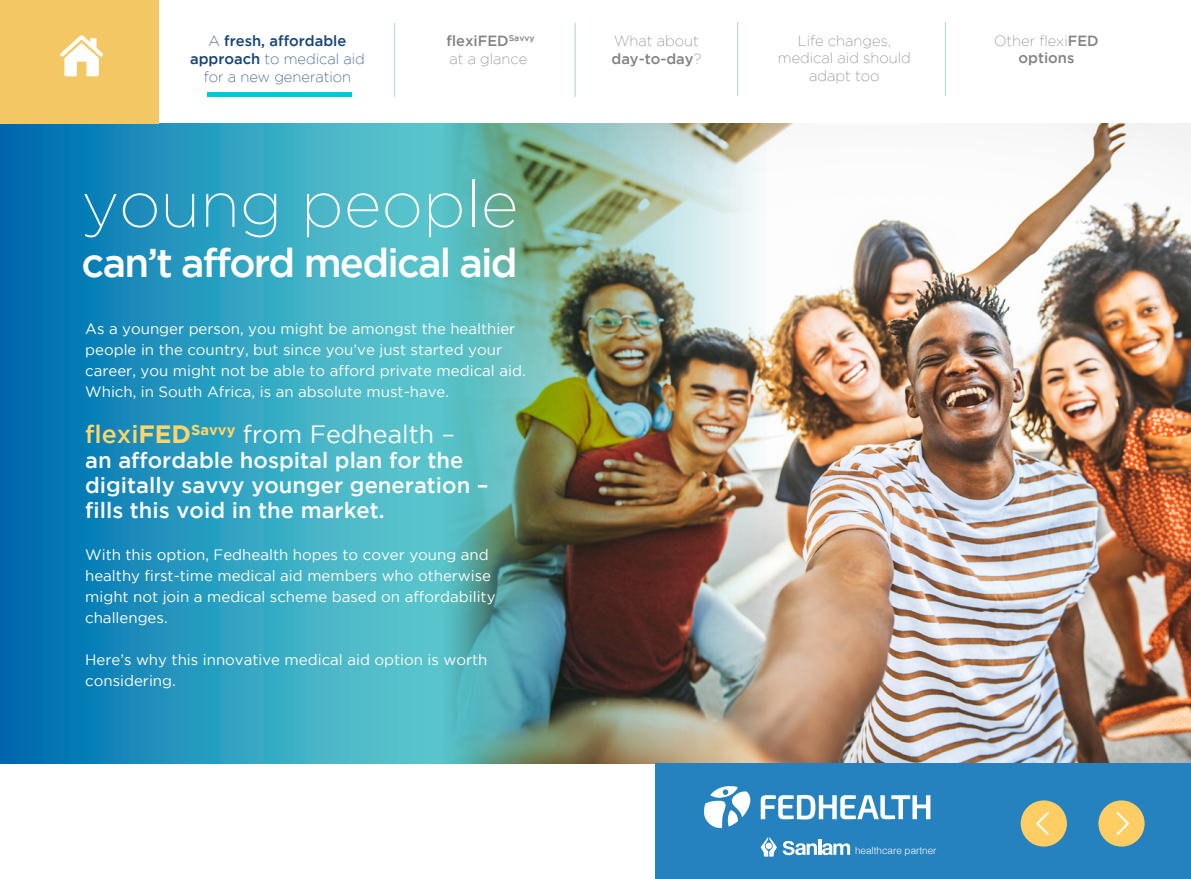
<style>
.page{position:relative;width:1191px;height:879px;background:#fff}
.page>*{position:absolute;margin:0;border:0;box-sizing:border-box;transform-origin:0 0}
.t1{font:200 65px "Gotham";color:#fff}
.t2{font:500 40px "Gotham";letter-spacing:-.045em;color:#fff}
.t3{font:25px "Gotham";color:#fff}
.t4{font:500 22px/25px "Gotham";color:#fff}
.t5{font:15px/21px "Gotham";color:#fff}
.t6{font:200 14.7px/17.6px "Gotham";color:#808285;text-align:center}
.t7{font:200 14.7px/17.6px "Gotham";color:#154379;text-align:center}
.t8{font:500 14.7px "Gotham";color:#808285}
.t9{font:500 14.7px "Gotham";color:#154379}
.t10{font:300 10.1px "Helvetica";color:#fff}
.s1{font-weight:200}
.s2{font-weight:500}
.s3{font-weight:500;color:#fed667}
.s4{font-weight:700;color:#fed667}
</style>
<div class="page">
<img style="left:771px;top:124px;width:420px;height:639px">
<img style="left:0;top:124px;width:771px;height:639px">
<div style="left:655px;top:763px;width:536px;height:116px;background:#2582be"></div>
<div style="left:1020px;top:800px;width:47px;height:46px;background:#fecd64;border-radius:50%"></div>
<svg style="left:1036px;top:812px;width:13px;height:23px"></svg>
<div style="left:1098px;top:800px;width:46px;height:46px;background:#fecd64;border-radius:50%"></div>
<svg style="left:1116px;top:812px;width:13px;height:23px"></svg>
<svg style="left:760px;top:795px;width:170px;height:24px"></svg>
<svg style="left:704px;top:786px;width:47px;height:42px"></svg>
<svg style="left:782px;top:841px;width:68px;height:14px"></svg>
<hr style="left:818px;top:839px;width:3px;height:16px;background:#fff">
<svg style="left:761px;top:837px;width:15px;height:19px"></svg>
<svg style="left:765px;top:842px;width:7px;height:7px"></svg>
<div style="left:0;top:0;width:159px;height:124px;background:#f4c765"></div>
<svg style="left:60px;top:35px;width:43px;height:41px"></svg>
<hr style="left:394px;top:23px;width:1px;height:74px;background:#afd8d4">
<hr style="left:574px;top:23px;width:1px;height:74px;background:#afd8d4">
<hr style="left:737px;top:22px;width:1px;height:74px;background:#afd8d4">
<hr style="left:945px;top:22px;width:1px;height:74px;background:#afd8d4">
<hr style="left:207px;top:93px;width:144px;height:4px;background:#00cad4">
<p class="t9" style="left:209px;top:33px;width:139px"><span class="s1">A</span> fresh, affordable</p>
<p class="t7" style="left:190px;top:50px;width:176px"><span class="s2">approach</span> to medical aid for a new generation</p>
<p class="t8" style="left:446px;top:33px;width:90px">flexiFED<sup>Savvy</sup></p>
<p class="t6" style="left:449px;top:50px;width:80px">at a glance</p>
<p class="t1" style="left:82px;top:169px;width:438px">young people</p>
<p class="t2" style="left:82px;top:240px;width:437px">can’t afford medical aid</p>
<p class="t5" style="left:85px;top:318px;width:442px">As a younger person, you might be amongst the healthier people in the country, but since you’ve just started your career, you might not be able to afford private medical aid.<br>Which, in South Africa, is an absolute must-have.</p>
<p class="t3" style="left:85px;top:420px;width:371px"><span class="s3">flexi</span><span class="s4">FED</span><sup>Savvy</sup> from Fedhealth –</p>
<p class="t4" style="left:85px;top:447px;width:405px">an affordable hospital plan for the digitally savvy younger generation – fills this void in the market.</p>
<p class="t5" style="left:85px;top:544px;width:412px">With this option, Fedhealth hopes to cover young and healthy first-time medical aid members who otherwise might not join a medical scheme based on affordability challenges.</p>
<p class="t5" style="left:85px;top:649px;width:404px">Here’s why this innovative medical aid option is worth considering.</p>
<p class="t6" style="left:614px;top:32px;width:86px">What about</p>
<p class="t8" style="left:611px;top:50px;width:91px">day-to-day<span class="s1">?</span></p>
<p class="t6" style="left:778px;top:31px;width:134px">Life changes, medical aid should adapt too</p>
<p class="t6" style="left:994px;top:31px;width:106px">Other flexi<span class="s2">FED</span></p>
<p class="t8" style="left:1018px;top:50px;width:57px">options</p>
<p class="t10" style="left:855px;top:842px;width:83px">healthcare partner</p>
</div>
